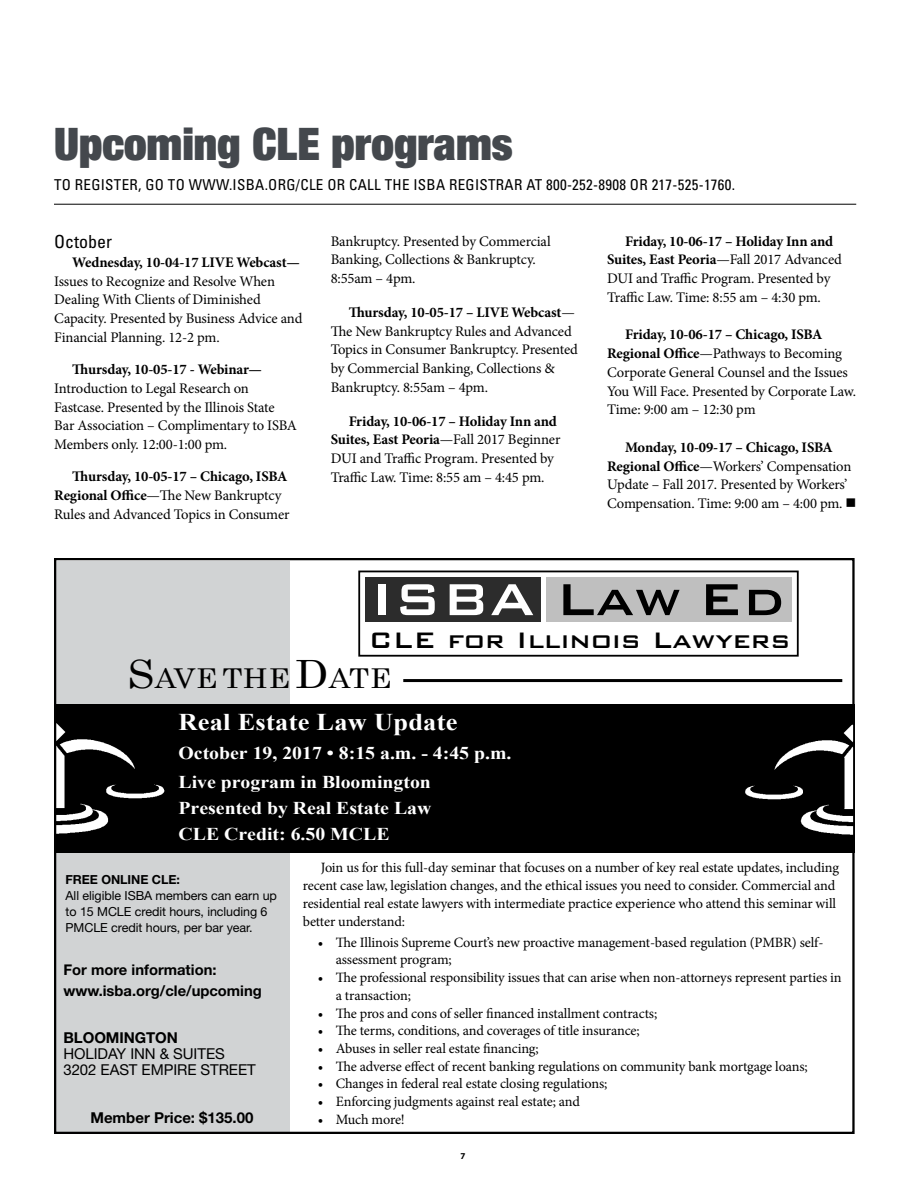
<style>
.page{position:relative;width:918px;height:1188px;background:#fff}
.page>*{position:absolute;margin:0;border:0;box-sizing:border-box;transform-origin:0 0}
.t1{font:500 59.85px "Bank Gothic BT";color:#000}
.t2{font:900 condensed 45px "Helvetica Neue LT Std";color:#44484d}
.t3{font:500 29.85px "Bank Gothic BT";color:#000}
.t4{font:27.3px "Century";letter-spacing:.015em;color:#000;scale:1.1 1}
.t5{font:700 24px "Times New Roman";letter-spacing:.01em;color:#fff;scale:1.1 1}
.t6{font:700 18px/29.1px "Times New Roman";color:#fff;scale:1.1 1}
.t7{font:condensed 18px "Univers LT Std";color:#000}
.t8{font:condensed 15px "Univers LT Std";letter-spacing:.02em;color:#000}
.t9{font:15px/15.9px "Helvetica Neue LT Std";letter-spacing:-.005em;color:#000}
.t10{font:700 15px "Helvetica Neue LT Std";color:#000}
.t11{font:14.7px/18.8px "Minion Pro";letter-spacing:-.01em;color:#000}
.t12{font:700 14.7px "Minion Pro";letter-spacing:-.01em;color:#000}
.t13{font:700 14.7px/21px "Helvetica Neue LT Std";color:#000}
.t14{font:14.25px/18px "Minion Pro";letter-spacing:-.01em;color:#000}
.t15{font:12.45px/15.9px "Helvetica Neue LT Std";letter-spacing:-.005em;color:#000}
.t16{font:700 12.45px "Helvetica Neue LT Std";letter-spacing:-.005em;color:#000}
.t17{font:700 9px "Myriad Pro";color:#000}
.s1{font-weight:700}
.s2{color:#fff}
.s3{font-size:39px}
</style>
<div class="page">
<hr style="left:54px;top:204px;width:802px;height:1px;background:#000">
<div style="left:56px;top:561px;width:234px;height:572px;background:#d1d3d4"></div>
<div style="left:54px;top:705px;width:801px;height:148px;background:#000"></div>
<img style="left:56px;top:723px;width:109px;height:111px">
<hr style="left:403px;top:679px;width:439px;height:3px;background:#000">
<div style="left:358px;top:571px;width:441px;height:86px;border:2px solid #000"></div>
<div style="left:366px;top:578px;width:175px;height:44px;background:#2c2c2c"></div>
<div style="left:546px;top:578px;width:246px;height:44px;background:#bfbfbf"></div>
<img style="left:745px;top:725px;width:108px;height:110px">
<h2 class="t2" style="left:54px;top:115px;width:460px">Upcoming CLE programs</h2>
<p class="t8" style="left:54px;top:176px;width:683px">TO REGISTER, GO TO WWW.ISBA.ORG/CLE OR CALL THE ISBA REGISTRAR AT 800-252-8908 OR 217-525-1760.</p>
<p class="t7" style="left:54px;top:230px;width:59px">October</p>
<p class="t12" style="left:72px;top:252px;width:229px">Wednesday, 10-04-17 LIVE Webcast—</p>
<p class="t11" style="left:54px;top:272px;width:250px">Issues to Recognize and Resolve When Dealing With Clients of Diminished Capacity. Presented by Business Advice and Financial Planning. 12-2 pm.</p>
<p class="t12" style="left:72px;top:359px;width:191px">Thursday, 10-05-17 - Webinar—</p>
<p class="t11" style="left:54px;top:379px;width:244px">Introduction to Legal Research on Fastcase. Presented by the Illinois State Bar Association – Complimentary to ISBA Members only. 12:00-1:00 pm.</p>
<p class="t11" style="left:54px;top:467px;width:237px;text-indent:18px"><span class="s1">Thursday, 10-05-17 – Chicago, ISBA<br>Regional Office</span>—The New Bankruptcy<br>Rules and Advanced Topics in Consumer</p>
<p class="t11" style="left:331px;top:232px;width:222px">Bankruptcy. Presented by Commercial<br>Banking, Collections &amp; Bankruptcy.<br>8:55am – 4pm.</p>
<p class="t11" style="left:331px;top:303px;width:249px;text-indent:18px"><span class="s1">Thursday, 10-05-17 – LIVE Webcast</span>— The New Bankruptcy Rules and Advanced Topics in Consumer Bankruptcy. Presented by Commercial Banking, Collections &amp; Bankruptcy. 8:55am – 4pm.</p>
<p class="t11" style="left:331px;top:412px;width:231px;text-indent:18px"><span class="s1">Friday, 10-06-17 – Holiday Inn and Suites, East Peoria</span>—Fall 2017 Beginner DUI and Traffic Program. Presented by Traffic Law. Time: 8:55 am – 4:45 pm.</p>
<p class="t11" style="left:607px;top:232px;width:236px;text-indent:18px"><span class="s1">Friday, 10-06-17 – Holiday Inn and Suites, East Peoria</span>—Fall 2017 Advanced DUI and Traffic Program. Presented by Traffic Law. Time: 8:55 am – 4:30 pm.</p>
<p class="t11" style="left:607px;top:325px;width:250px;text-indent:18px"><span class="s1">Friday, 10-06-17 – Chicago, ISBA Regional Office</span>—Pathways to Becoming Corporate General Counsel and the Issues You Will Face. Presented by Corporate Law.<br>Time: 9:00 am – 12:30 pm</p>
<p class="t11" style="left:607px;top:438px;width:251px;text-indent:18px"><span class="s1">Monday, 10-09-17 – Chicago, ISBA Regional Office</span>—Workers’ Compensation Update – Fall 2017. Presented by Workers’ Compensation. Time: 9:00 am – 4:00 pm. ■</p>
<h1 class="t1" style="left:370px;top:567px;width:416px"><span class="s2">ISBA</span> Law Ed</h1>
<h3 class="t3" style="left:369px;top:624px;width:423px">CLE for Illinois Lawyers</h3>
<h3 class="t4" style="left:127px;top:656px;width:241px"><span class="s3">S</span>AVE THE <span class="s3">D</span>ATE</h3>
<h3 class="t5" style="left:178px;top:705px;width:255px">Real Estate Law Update</h3>
<p class="t6" style="left:178px;top:738px;width:304px">October 19, 2017 • 8:15 a.m. - 4:45 p.m.<br>Live program in Bloomington</p>
<p class="t6" style="left:178px;top:795px;width:231px;line-height:26.1px">Presented by Real Estate Law<br>CLE Credit: 6.50 MCLE</p>
<p class="t16" style="left:66px;top:872px;width:116px">FREE ONLINE CLE:</p>
<p class="t15" style="left:66px;top:887px;width:213px">All eligible ISBA members can earn up to 15 MCLE credit hours, including 6<br>PMCLE credit hours, per bar year.</p>
<p class="t13" style="left:63px;top:959px;width:200px">For more information: www.isba.org/cle/upcoming</p>
<p class="t10" style="left:63px;top:1028px;width:116px">BLOOMINGTON</p>
<p class="t9" style="left:63px;top:1045px;width:194px">HOLIDAY INN &amp; SUITES<br>3202 EAST EMPIRE STREET</p>
<p class="t10" style="left:90px;top:1108px;width:165px">Member Price: $135.00</p>
<p class="t14" style="left:303px;top:859px;width:538px;text-indent:18px">Join us for this full-day seminar that focuses on a number of key real estate updates, including recent case law, legislation changes, and the ethical issues you need to consider. Commercial and residential real estate lawyers with intermediate practice experience who attend this seminar will better understand:</p>
<p class="t14" style="left:336px;top:933px;width:489px;text-indent:-18px">• The Illinois Supreme Court’s new proactive management-based regulation (PMBR) self&shy;assessment program;</p>
<p class="t14" style="left:336px;top:969px;width:507px;text-indent:-18px">• The professional responsibility issues that can arise when non-attorneys represent parties in a transaction;</p>
<p class="t14" style="left:318px;top:1004px;width:341px">• The pros and cons of seller financed installment contracts;</p>
<p class="t14" style="left:318px;top:1022px;width:323px">• The terms, conditions, and coverages of title insurance;</p>
<p class="t14" style="left:318px;top:1039px;width:222px">• Abuses in seller real estate financing;</p>
<p class="t14" style="left:318px;top:1057px;width:491px">• The adverse effect of recent banking regulations on community bank mortgage loans;</p>
<p class="t14" style="left:318px;top:1075px;width:291px">• Changes in federal real estate closing regulations;</p>
<p class="t14" style="left:318px;top:1093px;width:264px">• Enforcing judgments against real estate; and</p>
<p class="t14" style="left:318px;top:1110px;width:89px">• Much more!</p>
<p class="t17" style="left:461px;top:1150px;width:6px">7</p>
</div>
